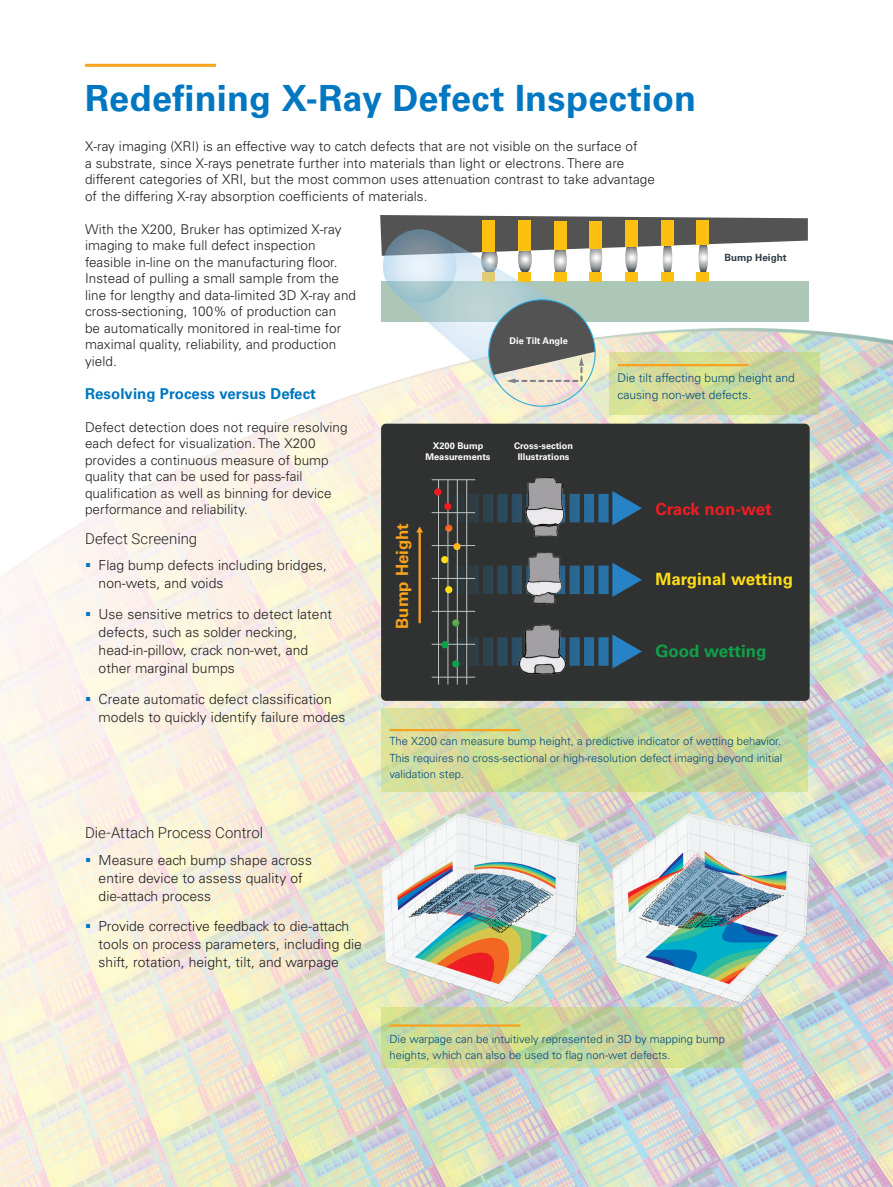
<style>
.page{position:relative;width:893px;height:1187px;background:#fff}
.page>*{position:absolute;margin:0;border:0;box-sizing:border-box;transform-origin:0 0}
.Headline{font:700 36px "Univers LT Std";letter-spacing:.005em;color:#0077c0}
.t1{font:700 16.95px "Univers LT Std";color:#ffdd17}
.t2{font:700 16.95px "Univers LT Std";color:#ee1d23}
.t3{font:700 16.95px "Univers LT Std";color:#0fa14a}
.t4{font:700 16.95px "Univers LT Std";color:#f9a21c}
.Sub-Headline{font:300 15px "Roboto";color:#231f20}
.Subhead{font:700 15px "Univers LT Std";letter-spacing:.005em;color:#0077c0}
.t5{font:300 13.8px/18px "Univers LT Std";letter-spacing:.005em;color:#231f20}
.Body_Copy_9_11{font:300 13.5px/16.5px "Univers LT Std";letter-spacing:.005em;color:#231f20}
.Body_Copy{font:300 13.5px/16.5px "Univers LT Std";letter-spacing:.005em;color:#231f20}
.t6{font:300 12px/16.5px "Univers LT Std";color:#004a7f}
.t7{font:300 11.25px/16.5px "Univers LT Std";color:#004a7f}
.t8{font:700 9.9px "Univers LT Std";color:#303d48}
.t9{font:700 9.15px/10.9px "Univers LT Std";color:#fff;text-align:center}
</style>
<div class="page">
<img style="left:0;top:63px;width:893px;height:1123px">
<svg style="left:381px;top:1016px;width:361px;height:51px;background:#c9d79a"></svg>
<hr style="left:389px;top:1024px;width:131px;height:2px;background:#f9a21c">
<svg style="left:380px;top:215px;width:428px;height:191px"></svg>
<div style="left:381px;top:423px;width:429px;height:277px;background:#2f3230;border-radius:5px"></div>
<img style="left:520px;top:668px;width:45px;height:7px">
<img style="left:527px;top:477px;width:36px;height:11px">
<hr style="left:432px;top:479px;width:43px;height:1px;background:#e3edee">
<hr style="left:432px;top:512px;width:43px;height:1px;background:#e3edee">
<hr style="left:432px;top:545px;width:43px;height:1px;background:#e3edee">
<hr style="left:432px;top:578px;width:43px;height:1px;background:#e3edee">
<hr style="left:432px;top:611px;width:43px;height:1px;background:#e3edee">
<hr style="left:432px;top:644px;width:43px;height:1px;background:#e3edee">
<hr style="left:432px;top:677px;width:43px;height:1px;background:#e3edee">
<hr style="left:466px;top:479px;width:1px;height:205px;background:#e3edee">
<hr style="left:457px;top:479px;width:1px;height:205px;background:#e3edee">
<hr style="left:448px;top:479px;width:1px;height:205px;background:#e3edee">
<hr style="left:438px;top:479px;width:1px;height:205px;background:#e3edee">
<svg style="left:434px;top:488px;width:208px;height:180px"></svg>
<hr style="left:418px;top:531px;width:3px;height:91px;background:#f9a21c">
<svg style="left:416px;top:526px;width:7px;height:6px"></svg>
<img style="left:366px;top:810px;width:466px;height:206px">
<svg style="left:609px;top:352px;width:210px;height:63px;background:#d0d99a"></svg>
<hr style="left:618px;top:364px;width:131px;height:2px;background:#f9a21c">
<svg style="left:381px;top:708px;width:427px;height:84px;background:#ccd89a"></svg>
<hr style="left:389px;top:729px;width:131px;height:2px;background:#f9a21c">
<hr style="left:85px;top:64px;width:131px;height:3px;background:#f9a21c">
<svg style="left:86px;top:563px;width:4px;height:4px"></svg>
<svg style="left:86px;top:612px;width:4px;height:4px"></svg>
<svg style="left:86px;top:696px;width:4px;height:4px"></svg>
<svg style="left:86px;top:857px;width:4px;height:4px"></svg>
<svg style="left:86px;top:924px;width:4px;height:4px"></svg>
<p class="Headline" style="left:85px;top:77px;width:613px">Redefining X-Ray Defect Inspection</p>
<p class="Body_Copy" style="left:85px;top:138px;width:571px">X-ray imaging (XRI) is an effective way to catch defects that are not visible on the surface of<br>a substrate, since X-rays penetrate further into materials than light or electrons. There are different categories of XRI, but the most common uses attenuation contrast to take advantage of the differing X-ray absorption coefficients of materials.</p>
<p class="Body_Copy_9_11" style="left:85px;top:221px;width:273px">With the X200, Bruker has optimized X-ray imaging to make full defect inspection feasible in-line on the manufacturing floor.<br>Instead of pulling a small sample from the line for lengthy and data-limited 3D X-ray and cross-sectioning, 100% of production can<br>be automatically monitored in real-time for maximal quality, reliability, and production yield.</p>
<p class="Subhead" style="left:85px;top:384px;width:233px">Resolving Process versus Defect</p>
<p class="Body_Copy_9_11" style="left:85px;top:419px;width:264px">Defect detection does not require resolving each defect for visualization. The X200 provides a continuous measure of bump quality that can be used for pass-fail qualification as well as binning for device performance and reliability.</p>
<p class="Sub-Headline" style="left:85px;top:527px;width:114px">Defect Screening</p>
<p class="t5" style="left:99px;top:556px;width:230px">Flag bump defects including bridges, non-wets, and voids</p>
<p class="t5" style="left:99px;top:605px;width:235px">Use sensitive metrics to detect latent defects, such as solder necking, head-in-pillow, crack non-wet, and other marginal bumps</p>
<p class="t5" style="left:99px;top:689px;width:248px">Create automatic defect classification models to quickly identify failure modes</p>
<p class="t8" style="left:724px;top:252px;width:64px">Bump Height</p>
<p class="t9" style="left:510px;top:335px;width:60px">Die Tilt Angle</p>
<p class="t6" style="left:618px;top:370px;width:179px">Die tilt affecting bump height and causing non-wet defects.</p>
<p class="t9" style="left:426px;top:440px;width:67px">X200 Bump<br>Measurements</p>
<p class="t9" style="left:514px;top:440px;width:60px">Cross-section<br>Illustrations</p>
<p class="t2" style="left:655px;top:499px;width:118px">Crack non-wet</p>
<p class="t4" style="left:392px;top:629px;width:108px;rotate:-90deg">Bump Height</p>
<p class="t1" style="left:655px;top:569px;width:139px">Marginal wetting</p>
<p class="t3" style="left:655px;top:641px;width:112px">Good wetting</p>
<p class="Sub-Headline" style="left:85px;top:822px;width:180px">Die-Attach Process Control</p>
<p class="t5" style="left:99px;top:850px;width:215px">Measure each bump shape across entire device to assess quality of die-attach process</p>
<p class="t5" style="left:99px;top:917px;width:265px">Provide corrective feedback to die-attach tools on process parameters, including die shift, rotation, height, tilt, and warpage</p>
<p class="t7" style="left:389px;top:733px;width:394px;text-align:justify">The X200 can measure bump height, a predictive indicator of wetting behavior.<br>This requires no cross-sectional or high-resolution defect imaging beyond initial validation step.</p>
<p class="t7" style="left:389px;top:1030px;width:337px">Die warpage can be intuitively represented in 3D by mapping bump heights, which can also be used to flag non-wet defects.</p>
</div>
